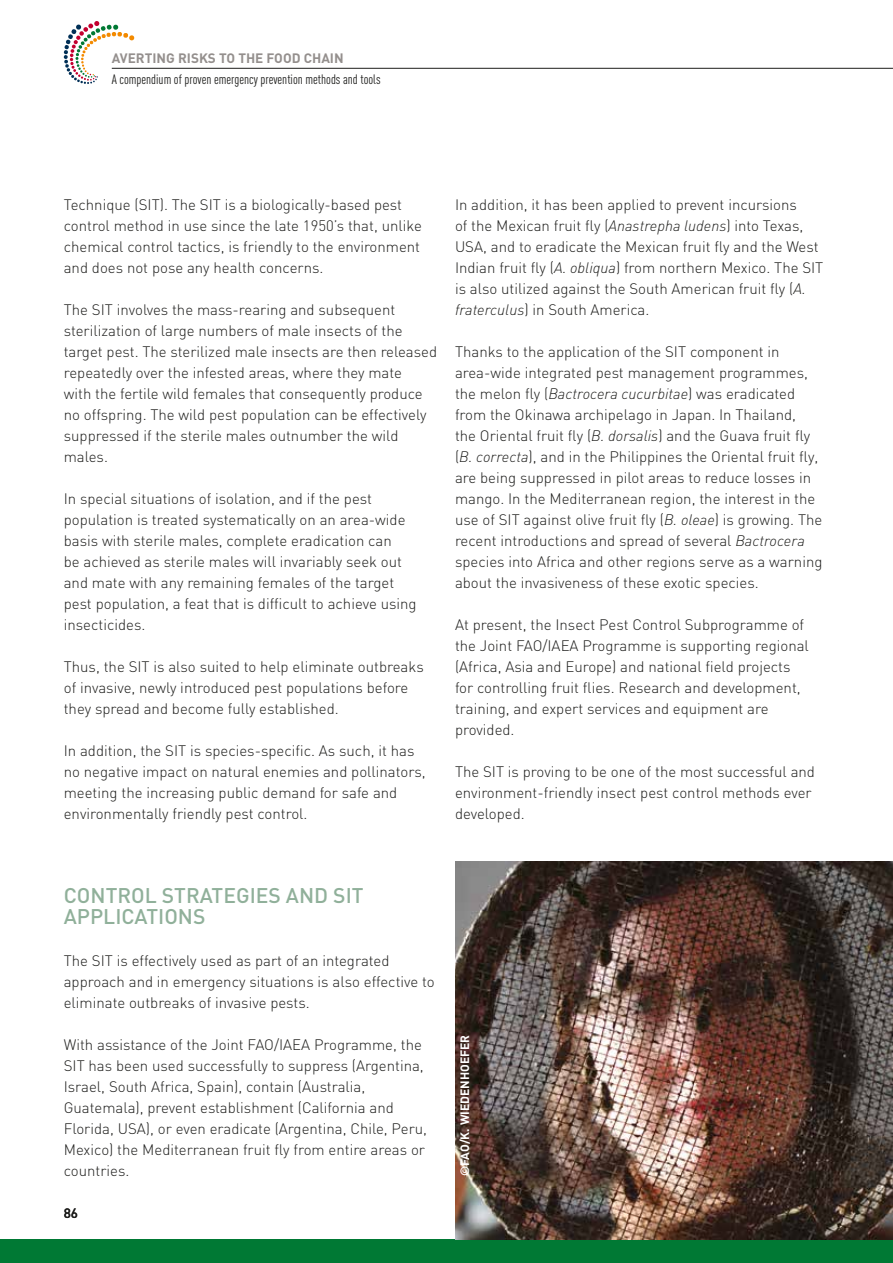
<style>
.page{position:relative;width:893px;height:1263px;background:#fff}
.page>*{position:absolute;margin:0;border:0;box-sizing:border-box;transform-origin:0 0}
.t1{font:500 21px/21px "DIN";color:#90b09a}
.t2{font:300 15px/21px "DIN";color:#1d1d1b}
.t3{font:13.5px "DIN Cond";color:#1d1d1b}
.t4{font:700 13.5px "DIN";color:#948f8d}
.t5{font:500 13.5px "DIN";color:#1d1d1b}
.t6{font:700 12px "DIN";color:#fff}
.s1{font-style:italic}
</style>
<div class="page">
<hr style="left:112px;top:68px;width:781px;height:1px;background:#1d1d1b">
<svg style="left:64px;top:21px;width:70px;height:63px"></svg>
<div style="left:0;top:1239px;width:893px;height:24px;background:#007934"></div>
<img style="left:455px;top:861px;width:438px;height:378px">
<p class="t4" style="left:112px;top:49px;width:233px">AVERTING RISKS TO THE FOOD CHAIN</p>
<p class="t3" style="left:112px;top:71px;width:270px">A compendium of proven emergency prevention methods and tools</p>
<p class="t2" style="left:64px;top:194px;width:360px">Technique (SIT). The SIT is a biologically-based pest control method in use since the late 1950’s that, unlike chemical control tactics, is friendly to the environment and does not pose any health concerns.</p>
<p class="t2" style="left:64px;top:299px;width:375px">The SIT involves the mass-rearing and subsequent sterilization of large numbers of male insects of the target pest. The sterilized male insects are then released repeatedly over the infested areas, where they mate<br>with the fertile wild females that consequently produce no offspring. The wild pest population can be effectively suppressed if the sterile males outnumber the wild males.</p>
<p class="t2" style="left:64px;top:488px;width:354px">In special situations of isolation, and if the pest population is treated systematically on an area-wide basis with sterile males, complete eradication can<br>be achieved as sterile males will invariably seek out and mate with any remaining females of the target pest population, a feat that is difficult to achieve using insecticides.</p>
<p class="t2" style="left:64px;top:656px;width:361px">Thus, the SIT is also suited to help eliminate outbreaks of invasive, newly introduced pest populations before they spread and become fully established.</p>
<p class="t2" style="left:64px;top:740px;width:363px">In addition, the SIT is species-specific. As such, it has no negative impact on natural enemies and pollinators, meeting the increasing public demand for safe and environmentally friendly pest control.</p>
<p class="t2" style="left:455px;top:194px;width:370px">In addition, it has been applied to prevent incursions<br>of the Mexican fruit fly (<span class="s1">Anastrepha ludens</span>) into Texas, USA, and to eradicate the Mexican fruit fly and the West Indian fruit fly (<span class="s1">A. obliqua</span>) from northern Mexico. The SIT is also utilized against the South American fruit fly (<span class="s1">A. fraterculus</span>) in South America.</p>
<p class="t2" style="left:455px;top:341px;width:369px">Thanks to the application of the SIT component in area-wide integrated pest management programmes, the melon fly (<span class="s1">Bactrocera cucurbitae</span>) was eradicated from the Okinawa archipelago in Japan. In Thailand,<br>the Oriental fruit fly (<span class="s1">B. dorsalis</span>) and the Guava fruit fly (<span class="s1">B. correcta</span>), and in the Philippines the Oriental fruit fly, are being suppressed in pilot areas to reduce losses in mango. In the Mediterranean region, the interest in the use of SIT against olive fruit fly (<span class="s1">B. oleae</span>) is growing. The recent introductions and spread of several <span class="s1">Bactrocera </span>species into Africa and other regions serve as a warning about the invasiveness of these exotic species.</p>
<p class="t2" style="left:455px;top:614px;width:355px">At present, the Insect Pest Control Subprogramme of the Joint FAO/IAEA Programme is supporting regional (Africa, Asia and Europe) and national field projects for controlling fruit flies. Research and development, training, and expert services and equipment are provided.</p>
<p class="t2" style="left:455px;top:761px;width:362px">The SIT is proving to be one of the most successful and environment-friendly insect pest control methods ever developed.</p>
<h1 class="t1" style="left:64px;top:884px;width:301px">CONTROL STRATEGIES AND SIT<br>APPLICATIONS</h1>
<p class="t2" style="left:64px;top:950px;width:373px">The SIT is effectively used as part of an integrated approach and in emergency situations is also effective to eliminate outbreaks of invasive pests.</p>
<p class="t2" style="left:64px;top:1034px;width:365px">With assistance of the Joint FAO/IAEA Programme, the SIT has been used successfully to suppress (Argentina, Israel, South Africa, Spain), contain (Australia, Guatemala), prevent establishment (California and Florida, USA), or even eradicate (Argentina, Chile, Peru, Mexico) the Mediterranean fruit fly from entire areas or countries.</p>
<p class="t5" style="left:64px;top:1205px;width:16px">86</p>
<p class="t6" style="left:457px;top:1176px;width:143px;rotate:-90deg">©FAO/K. WIEDENHOEFER</p>
</div>
